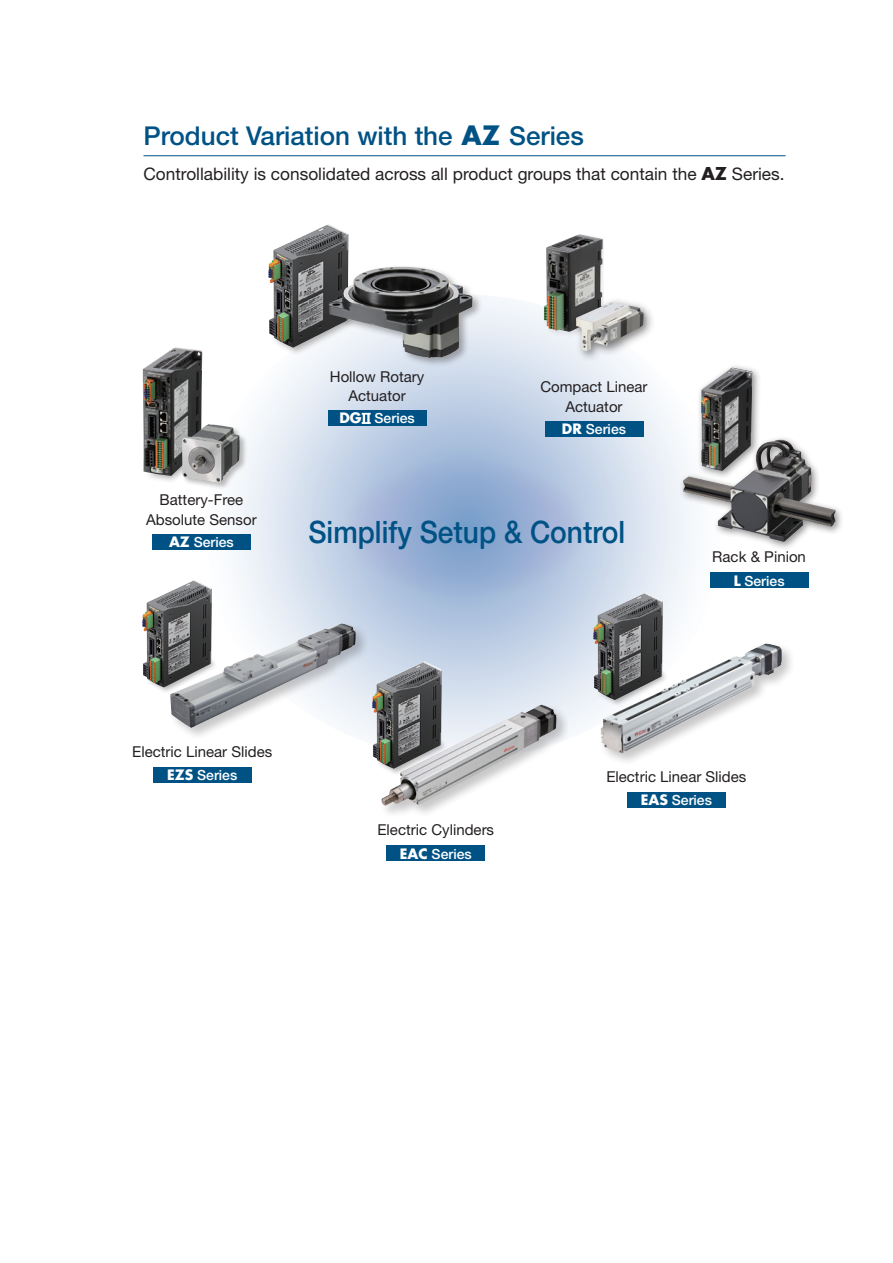
<style>
.page{position:relative;width:893px;height:1263px;background:#fff}
.page>*{position:absolute;margin:0;border:0;box-sizing:border-box;transform-origin:0 0}
.見出し{font:500 30.9px "Helvetica Neue LT Std";color:#005285;scale:.91 1}
.title_V120_1のコピー_2{font:500 25.95px "Helvetica Neue LT Std";color:#005285}
.body{font:17.25px "Helvetica Neue LT Std";color:#231f20}
.body-2{font:15px "Helvetica Neue LT Std";color:#231f20}
.title_2a{font:500 13.95px "Helvetica Neue LT Std";color:#fff}
.見出し-2{font:500 13.95px "Helvetica Neue LT Std";color:#fff}
.s1{font-family:"Futura Std";font-weight:700}
</style>
<div class="page">
<svg style="left:201px;top:299px;width:524px;height:438px"></svg>
<svg style="left:345px;top:460px;width:241px;height:136px;background:#99b0d5"></svg>
<hr style="left:144px;top:155px;width:642px;height:1px;background:#005285">
<div style="left:271px;top:305px;width:86px;height:51px;background:#231f20;opacity:.35"></div>
<img style="left:268px;top:224px;width:81px;height:124px">
<div style="left:327px;top:264px;width:156px;height:104px;background:#231f20;opacity:.35"></div>
<img style="left:328px;top:267px;width:145px;height:91px">
<div style="left:328px;top:411px;width:98px;height:15px;background:#005285"></div>
<svg style="left:362px;top:413px;width:9px;height:11px"></svg>
<div style="left:143px;top:447px;width:68px;height:37px;background:#231f20;opacity:.35"></div>
<img style="left:143px;top:347px;width:59px;height:129px">
<div style="left:181px;top:423px;width:67px;height:67px;background:#231f20;opacity:.3"></div>
<img style="left:182px;top:424px;width:58px;height:59px">
<div style="left:152px;top:534px;width:99px;height:15px;background:#005285"></div>
<div style="left:145px;top:650px;width:73px;height:44px;background:#231f20;opacity:.35"></div>
<img style="left:142px;top:580px;width:70px;height:107px">
<div style="left:169px;top:621px;width:201px;height:120px;background:#231f20;opacity:.25"></div>
<img style="left:170px;top:623px;width:186px;height:105px">
<div style="left:153px;top:768px;width:98px;height:15px;background:#005285"></div>
<div style="left:380px;top:703px;width:187px;height:116px;background:#231f20;opacity:.25"></div>
<img style="left:381px;top:705px;width:175px;height:100px">
<div style="left:375px;top:731px;width:73px;height:45px;background:#231f20;opacity:.35"></div>
<img style="left:372px;top:661px;width:70px;height:108px">
<div style="left:387px;top:846px;width:98px;height:15px;background:#005285"></div>
<div style="left:696px;top:363px;width:65px;height:117px;background:#231f20;opacity:.5"></div>
<img style="left:701px;top:368px;width:51px;height:67px">
<div style="left:678px;top:435px;width:166px;height:116px;background:#231f20;opacity:.5"></div>
<img style="left:683px;top:440px;width:152px;height:102px">
<div style="left:710px;top:573px;width:98px;height:15px;background:#005285"></div>
<div style="left:545px;top:421px;width:98px;height:15px;background:#005285"></div>
<div style="left:543px;top:233px;width:61px;height:105px;background:#ebf0f5"></div>
<img style="left:544px;top:234px;width:59px;height:98px">
<div style="left:570px;top:297px;width:85px;height:66px;background:#231f20;opacity:.5"></div>
<div style="left:574px;top:301px;width:71px;height:56px;background:#231f20;opacity:.1"></div>
<img style="left:576px;top:302px;width:68px;height:49px">
<div style="left:627px;top:792px;width:98px;height:15px;background:#005285"></div>
<img style="left:593px;top:593px;width:70px;height:107px">
<div style="left:599px;top:642px;width:196px;height:125px;background:#231f20;opacity:.25"></div>
<img style="left:601px;top:643px;width:181px;height:110px">
<p class="title_V120_1のコピー_2" style="left:144px;top:120px;width:442px">Product Variation with the <span class="s1">AZ</span> Series</p>
<p class="body" style="left:144px;top:164px;width:643px">Controllability is consolidated across all product groups that contain the <span class="s1">AZ</span> Series.</p>
<p class="body-2" style="left:160px;top:491px;width:85px">Battery-Free</p>
<p class="body-2" style="left:146px;top:511px;width:112px">Absolute Sensor</p>
<p class="title_2a" style="left:169px;top:534px;width:66px"><span class="s1">AZ</span> Series</p>
<p class="body-2" style="left:330px;top:367px;width:96px">Hollow Rotary</p>
<p class="body-2" style="left:348px;top:387px;width:59px">Actuator</p>
<p class="見出し-2" style="left:339px;top:410px;width:77px"><span class="s1">DG</span> Series</p>
<p class="body-2" style="left:540px;top:378px;width:109px">Compact Linear</p>
<p class="body-2" style="left:565px;top:398px;width:59px">Actuator</p>
<p class="見出し-2" style="left:562px;top:421px;width:66px"><span class="s1">DR</span> Series</p>
<p class="見出し" style="left:308px;top:514px;width:350px">Simplify Setup &amp; Control</p>
<p class="body-2" style="left:712px;top:548px;width:95px">Rack &amp; Pinion</p>
<p class="title_2a" style="left:734px;top:572px;width:52px"><span class="s1">L</span> Series</p>
<p class="body-2" style="left:132px;top:743px;width:141px">Electric Linear Slides</p>
<p class="title_2a" style="left:167px;top:767px;width:72px"><span class="s1">EZS</span> Series</p>
<p class="body-2" style="left:377px;top:821px;width:118px">Electric Cylinders</p>
<p class="title_2a" style="left:400px;top:845px;width:73px"><span class="s1">EAC</span> Series</p>
<p class="body-2" style="left:606px;top:767px;width:141px">Electric Linear Slides</p>
<p class="title_2a" style="left:641px;top:791px;width:73px"><span class="s1">EAS</span> Series</p>
</div>
